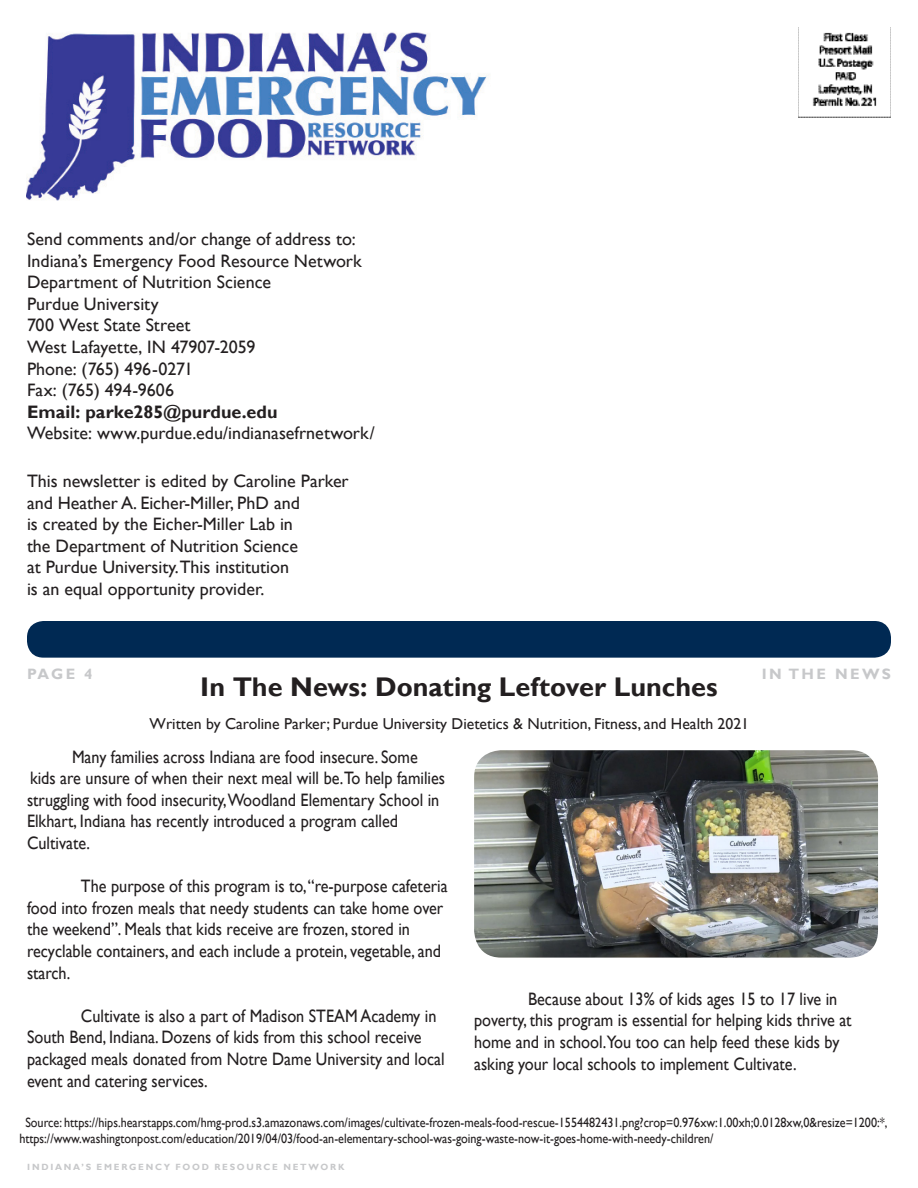
<style>
.page{position:relative;width:918px;height:1188px;background:#fff}
.page>*{position:absolute;margin:0;border:0;box-sizing:border-box;transform-origin:0 0}
.t1{font:700 27px "Gill Sans";color:#231f20}
.t2{font:18px/21.6px "Gill Sans";color:#231f20;scale:.9 1}
.t3{font:18px/21.6px "Gill Sans";color:#231f20}
.t4{font:700 18px "Gill Sans";letter-spacing:.005em;color:#231f20}
.t5{font:15.75px "Gill Sans";color:#231f20}
.t6{font:700 15px "Gill Sans";letter-spacing:.16em;color:#c7c8ca}
.t7{font:13.5px/16.2px "Gill Sans";color:#231f20;scale:.9 1}
.t8{font:700 9px "Gill Sans";letter-spacing:.195em;color:#c7c8ca}
</style>
<div class="page">
<div style="left:27px;top:621px;width:864px;height:37px;background:#002953;border-radius:17px"></div>
<img style="left:798px;top:27px;width:93px;height:91px">
<img style="left:26px;top:32px;width:461px;height:169px">
<img style="left:474px;top:750px;width:404px;height:208px">
<p class="t3" style="left:27px;top:228px;width:330px">Send comments and/or change of address to:</p>
<p class="t3" style="left:27px;top:250px;width:336px">Indiana’s Emergency Food Resource Network</p>
<p class="t3" style="left:27px;top:272px;width:246px">Department of Nutrition Science</p>
<p class="t3" style="left:27px;top:293px;width:133px">Purdue University</p>
<p class="t3" style="left:27px;top:315px;width:165px">700 West State Street</p>
<p class="t3" style="left:27px;top:336px;width:230px">West Lafayette, IN 47907-2059</p>
<p class="t3" style="left:27px;top:358px;width:168px">Phone: (765) 496-0271</p>
<p class="t3" style="left:27px;top:380px;width:149px">Fax: (765) 494-9606</p>
<p class="t4" style="left:27px;top:401px;width:252px">Email: parke285@purdue.edu</p>
<p class="t3" style="left:27px;top:423px;width:349px">Website: www.purdue.edu/indianasefrnetwork/</p>
<p class="t3" style="left:27px;top:470px;width:323px">This newsletter is edited by Caroline Parker and Heather A. Eicher-Miller, PhD and<br>is created by the Eicher-Miller Lab in<br>the Department of Nutrition Science<br>at Purdue University.This institution<br>is an equal opportunity provider.</p>
<p class="t6" style="left:27px;top:665px;width:67px">PAGE 4</p>
<p class="t6" style="left:762px;top:665px;width:131px">IN THE NEWS</p>
<p class="t1" style="left:200px;top:671px;width:519px">In The News: Donating Leftover Lunches</p>
<p class="t5" style="left:150px;top:714px;width:601px">Written by Caroline Parker; Purdue University Dietetics &amp; Nutrition, Fitness, and Health 2021</p>
<p class="t2" style="left:30px;top:746px;width:463px;text-indent:42px">Many families across Indiana are food insecure. Some kids are unsure of when their next meal will be.To help families</p>
<p class="t2" style="left:27px;top:789px;width:460px">struggling with food insecurity,Woodland Elementary School in<br>Elkhart, Indiana has recently introduced a program called</p>
<p class="t2" style="left:27px;top:833px;width:72px">Cultivate.</p>
<p class="t2" style="left:27px;top:876px;width:469px;text-indent:54px">The purpose of this program is to, “re-purpose cafeteria food into frozen meals that needy students can take home over the weekend”. Meals that kids receive are frozen, stored in</p>
<p class="t2" style="left:27px;top:941px;width:462px">recyclable containers, and each include a protein, vegetable, and starch.</p>
<p class="t2" style="left:27px;top:1005px;width:457px;text-indent:54px">Cultivate is also a part of Madison STEAM Academy in<br>South Bend, Indiana. Dozens of kids from this school receive</p>
<p class="t2" style="left:27px;top:1049px;width:466px">packaged meals donated from Notre Dame University and local event and catering services.</p>
<p class="t7" style="left:19px;top:1114px;width:966px;text-indent:6px">Source: https://hips.hearstapps.com/hmg-prod.s3.amazonaws.com/images/cultivate-frozen-meals-food-rescue-1554482431.png?crop=0.976xw:1.00xh;0.0128xw,0&amp;resize=1200:*, https://www.washingtonpost.com/education/2019/04/03/food-an-elementary-school-was-going-waste-now-it-goes-home-with-needy-children/</p>
<p class="t2" style="left:528px;top:988px;width:345px">Because about 13% of kids ages 15 to 17 live in</p>
<p class="t2" style="left:474px;top:1010px;width:421px">poverty, this program is essential for helping kids thrive at home and in school.You too can help feed these kids by</p>
<p class="t2" style="left:474px;top:1053px;width:360px">asking your local schools to implement Cultivate.</p>
<p class="t8" style="left:27px;top:1162px;width:319px">INDIANA’S EMERGENCY FOOD RESOURCE NETWORK</p>
</div>
